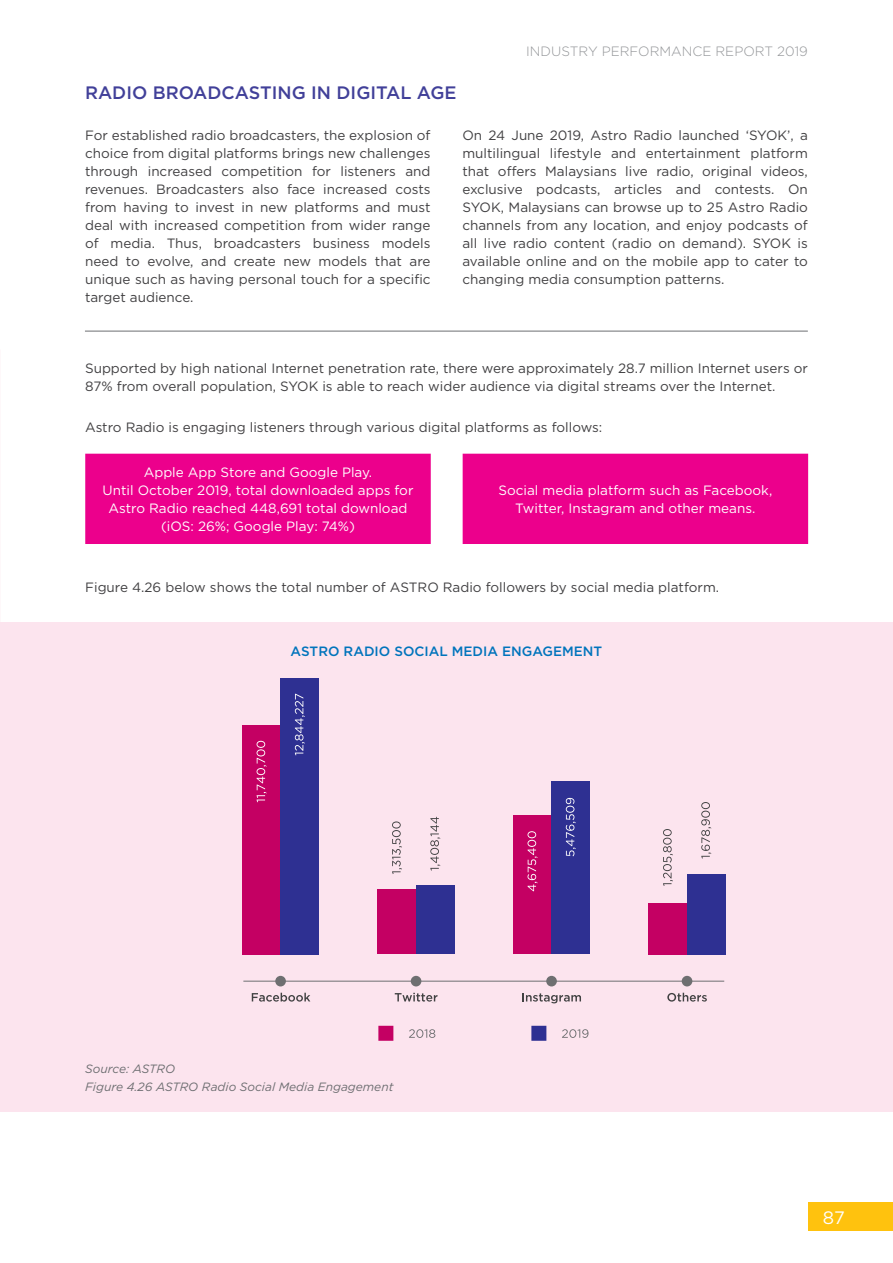
<style>
.page{position:relative;width:893px;height:1263px;background:#fff}
.page>*{position:absolute;margin:0;border:0;box-sizing:border-box;transform-origin:0 0}
.t1{font:500 18px "Gotham";color:#414099}
.t2{font:18px "Gotham";color:#fff}
.t3{font:13.5px/18px "Gotham";color:#414042;text-align:justify}
.t4{font:13.5px/18px "Gotham";color:#fff;text-align:center}
.t5{font:500 13.5px "Gotham";color:#0074bc}
.t6{font:300 13.5px "Gotham";color:#939598}
.t7{font:italic 12px/18px "Gotham";color:#6d6e71}
</style>
<div class="page">
<div style="left:0;top:622px;width:893px;height:490px;background:#fce4ee"></div>
<div style="left:85px;top:454px;width:723px;height:90px;background:#ec008c"></div>
<svg style="left:409px;top:1029px;width:26px;height:9px"></svg>
<div style="left:378px;top:1026px;width:15px;height:15px;background:#c40063"></div>
<svg style="left:562px;top:1029px;width:26px;height:9px"></svg>
<div style="left:531px;top:1026px;width:15px;height:15px;background:#2e3092"></div>
<svg style="left:252px;top:993px;width:58px;height:8px"></svg>
<svg style="left:395px;top:993px;width:42px;height:8px"></svg>
<svg style="left:522px;top:993px;width:59px;height:10px"></svg>
<svg style="left:667px;top:993px;width:40px;height:8px"></svg>
<hr style="left:243px;top:981px;width:481px;height:1px;background:#6e6f71">
<div style="left:275px;top:976px;width:11px;height:10px;background:#6e6f71;border-radius:50%"></div>
<div style="left:546px;top:976px;width:11px;height:10px;background:#6e6f71;border-radius:50%"></div>
<div style="left:411px;top:976px;width:10px;height:10px;background:#6e6f71;border-radius:50%"></div>
<div style="left:682px;top:976px;width:10px;height:10px;background:#6e6f71;border-radius:50%"></div>
<div style="left:242px;top:725px;width:39px;height:229px;background:#c40063"></div>
<div style="left:281px;top:678px;width:38px;height:276px;background:#2e3092"></div>
<svg style="left:257px;top:741px;width:10px;height:61px"></svg>
<svg style="left:295px;top:694px;width:10px;height:61px"></svg>
<div style="left:378px;top:889px;width:38px;height:65px;background:#c40063"></div>
<div style="left:416px;top:885px;width:38px;height:69px;background:#2e3092"></div>
<svg style="left:392px;top:821px;width:10px;height:53px"></svg>
<svg style="left:430px;top:817px;width:10px;height:53px"></svg>
<div style="left:513px;top:815px;width:39px;height:139px;background:#c40063"></div>
<div style="left:552px;top:781px;width:38px;height:173px;background:#2e3092"></div>
<svg style="left:527px;top:831px;width:10px;height:60px"></svg>
<svg style="left:566px;top:798px;width:10px;height:58px"></svg>
<div style="left:649px;top:903px;width:38px;height:51px;background:#c40063"></div>
<div style="left:687px;top:874px;width:38px;height:80px;background:#2e3092"></div>
<svg style="left:663px;top:829px;width:10px;height:57px"></svg>
<svg style="left:701px;top:802px;width:10px;height:56px"></svg>
<hr style="left:85px;top:331px;width:723px;height:1px;background:#6d6e71">
<div style="left:808px;top:1203px;width:85px;height:28px;background:#ffc20e"></div>
<h1 class="t1" style="left:85px;top:81px;width:373px">RADIO BROADCASTING IN DIGITAL AGE</h1>
<p class="t6" style="left:526px;top:43px;width:283px">INDUSTRY PERFORMANCE REPORT 2019</p>
<p class="t3" style="left:85px;top:126px;width:347px">For established radio broadcasters, the explosion of choice from digital platforms brings new challenges through increased competition for listeners and revenues. Broadcasters also face increased costs from having to invest in new platforms and must deal with increased competition from wider range of media. Thus, broadcasters business models need to evolve, and create new models that are unique such as having personal touch for a specific target audience.</p>
<p class="t3" style="left:462px;top:126px;width:347px">On 24 June 2019, Astro Radio launched ‘SYOK’, a multilingual lifestyle and entertainment platform that offers Malaysians live radio, original videos, exclusive podcasts, articles and contests. On SYOK, Malaysians can browse up to 25 Astro Radio channels from any location, and enjoy podcasts of all live radio content (radio on demand). SYOK is available online and on the mobile app to cater to changing media consumption patterns.</p>
<p class="t3" style="left:85px;top:359px;width:724px">Supported by high national Internet penetration rate, there were approximately 28.7 million Internet users or<br>87% from overall population, SYOK is able to reach wider audience via digital streams over the Internet.</p>
<p class="t3" style="left:85px;top:418px;width:519px">Astro Radio is engaging listeners through various digital platforms as follows:</p>
<p class="t4" style="left:103px;top:463px;width:312px">Apple App Store and Google Play.<br>Until October 2019, total downloaded apps for Astro Radio reached 448,691 total download (iOS: 26%; Google Play: 74%)</p>
<p class="t4" style="left:498px;top:481px;width:275px">Social media platform such as Facebook,<br>Twitter, Instagram and other means.</p>
<p class="t3" style="left:85px;top:578px;width:635px">Figure 4.26 below shows the total number of ASTRO Radio followers by social media platform.</p>
<p class="t5" style="left:291px;top:642px;width:313px">ASTRO RADIO SOCIAL MEDIA ENGAGEMENT</p>
<p class="t7" style="left:85px;top:1059px;width:310px">Source: ASTRO<br>Figure 4.26 ASTRO Radio Social Media Engagement</p>
<h1 class="t2" style="left:823px;top:1206px;width:23px">87</h1>
</div>
